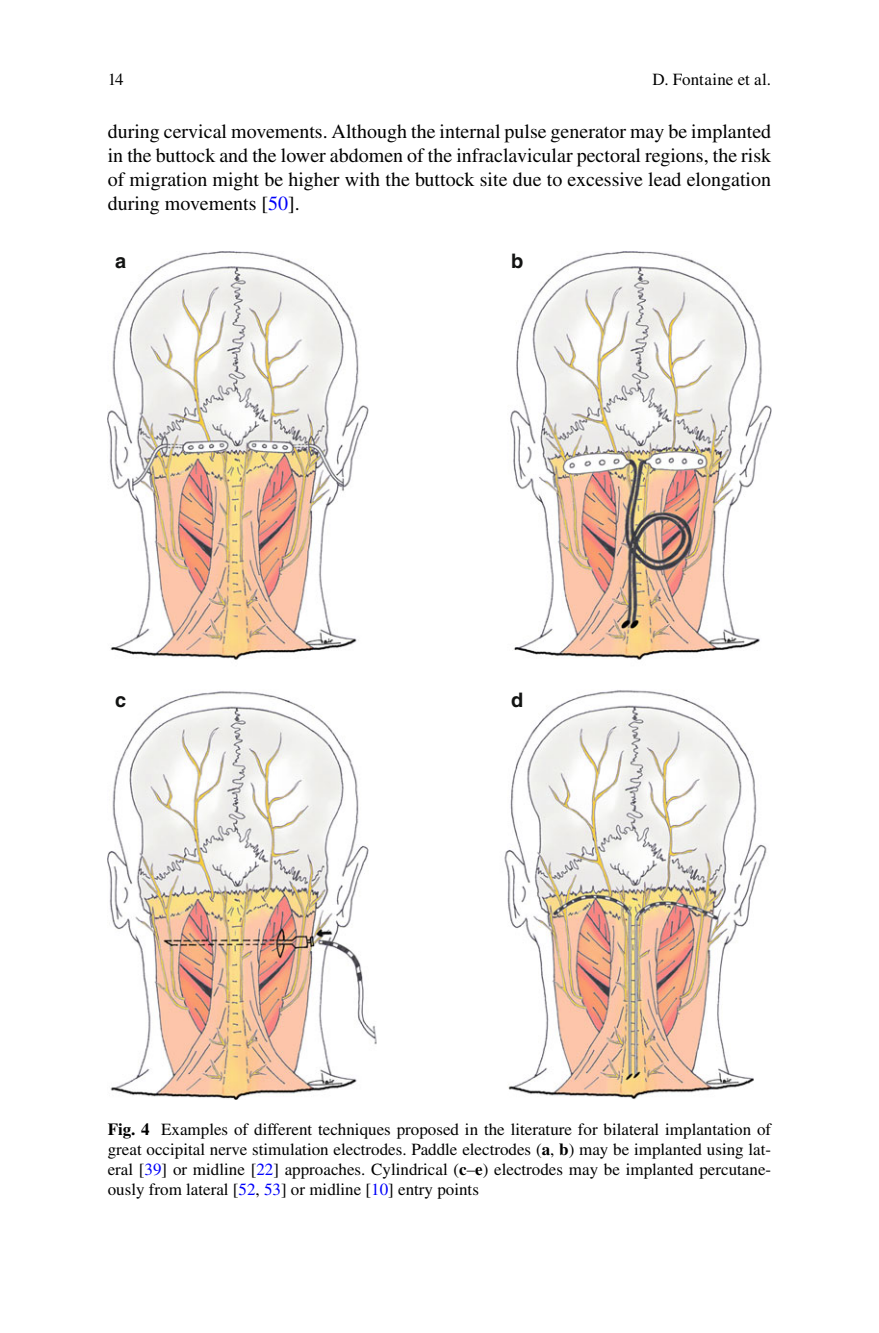
<style>
.page{position:relative;width:879px;height:1333px;background:#fff}
.page>*{position:absolute;margin:0;border:0;box-sizing:border-box;transform-origin:0 0}
.t1{font:20px/24px "Jhnxkq Gfmchw Times";color:#000;text-align:justify}
.t2{font:700 20px "Mpjncd Kbmmnj Helvetica";color:#131413}
.t3{font:17px/20px "Jhnxkq Gfmchw Times";color:#000;text-align:justify}
.s1{color:#0000fa}
.s2{font-family:"Vxhdtg Dstlrb Times";font-weight:700}
</style>
<div class="page">
<img style="left:108px;top:251px;width:663px;height:848px">
<p class="t3" style="left:652px;top:71px;width:120px">D. Fontaine et al.</p>
<p class="t3" style="left:108px;top:71px;width:18px">14</p>
<p class="t1" style="left:108px;top:121px;width:665px">during cervical movements. Although the internal pulse generator may be implanted in the buttock and the lower abdomen of the infraclavicular pectoral regions, the risk of migration might be higher with the buttock site due to excessive lead elongation during movements [ <span class="s1">50</span> ].</p>
<p class="t2" style="left:115px;top:253px;width:13px">a</p>
<p class="t2" style="left:115px;top:692px;width:13px">c</p>
<p class="t2" style="left:511px;top:253px;width:14px">b</p>
<p class="t2" style="left:511px;top:692px;width:14px">d</p>
<p class="t3" style="left:108px;top:1120px;width:665px"><span class="s2">Fig. 4</span> Examples of different techniques proposed in the literature for bilateral implantation of great occipital nerve stimulation electrodes. Paddle electrodes ( <span class="s2">a</span> , <span class="s2">b</span> ) may be implanted using lat&shy;eral [ <span class="s1">39</span> ] or midline [ <span class="s1">22</span> ] approaches. Cylindrical ( <span class="s2">c</span> – <span class="s2">e</span> ) electrodes may be implanted percutane&shy;ously from lateral [ <span class="s1">52</span> , <span class="s1">53</span> ] or midline [ <span class="s1">10</span> ] entry points</p>
</div>
